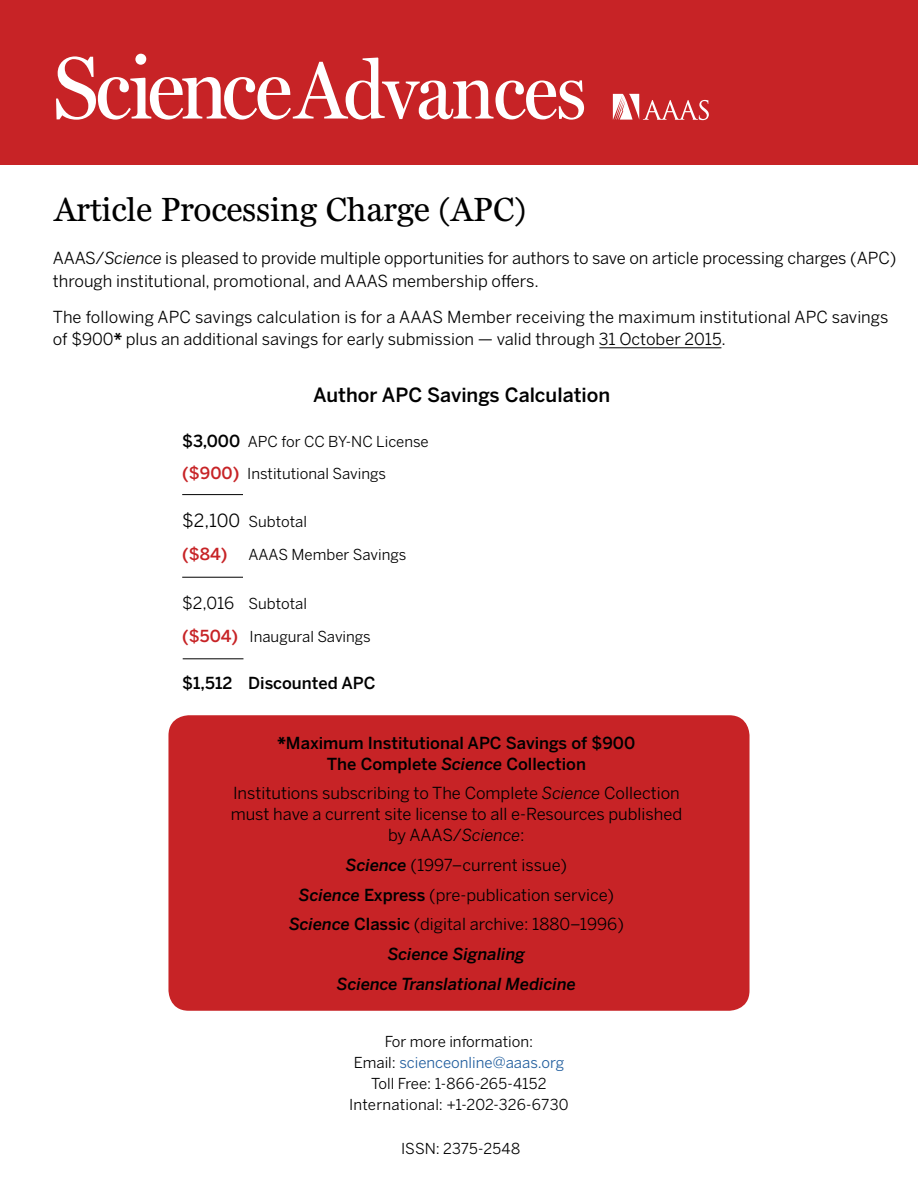
<style>
.page{position:relative;width:918px;height:1188px;background:#fff}
.page>*{position:absolute;margin:0;border:0;box-sizing:border-box;transform-origin:0 0}
.t1{font:34.5px "Miller Daily";letter-spacing:-.01em;color:#000}
.t2{font:500 19.5px "Benton Sans";color:#000}
.t3{font:16.5px/29.7px "Benton Sans";color:#000}
.t4{font:500 16.5px/21px "Benton Sans";color:#000;text-align:center}
.t5{font:15px/21px "Benton Sans";color:#000}
.s1{font-style:italic}
.s2{font-weight:700}
.s3{font-weight:500;font-size:16.5px}
.s4{font-weight:500;font-size:16.5px;color:#c72326}
.s5{font-size:18px}
.s6{font-size:16.5px}
.s7{font-weight:900}
.s8{font-weight:500;font-style:italic}
.s9{font-weight:500}
.s10{color:#215e9e}
</style>
<div class="page">
<div style="left:168px;top:715px;width:582px;height:296px;background:#c72326;border-radius:20px"></div>
<hr style="left:182px;top:494px;width:61px;height:1px;background:#000">
<hr style="left:182px;top:577px;width:61px;height:1px;background:#000">
<hr style="left:183px;top:658px;width:60px;height:1px;background:#000">
<div style="left:0;top:0;width:918px;height:164px;background:#c72326"></div>
<svg style="left:613px;top:94px;width:96px;height:26px"></svg>
<svg style="left:56px;top:54px;width:528px;height:66px"></svg>
<hr style="left:599px;top:348px;width:122px;height:1px;background:#000">
<h1 class="t1" style="left:54px;top:190px;width:474px">Article Processing Charge (APC)</h1>
<p class="t3" style="left:53px;top:247px;width:845px;line-height:22.5px">AAAS/<span class="s1">Science</span> is pleased to provide multiple opportunities for authors to save on article processing charges (APC) through institutional, promotional, and AAAS membership offers.</p>
<p class="t3" style="left:53px;top:305px;width:837px;line-height:22.5px">The following APC savings calculation is for a AAAS Member receiving the maximum institutional APC savings of $900<span class="s2">*</span> plus an additional savings for early submission — valid through 31 October 2015.</p>
<p class="t2" style="left:313px;top:383px;width:299px">Author APC Savings Calculation</p>
<p class="t5" style="left:182px;top:426px;width:248px;line-height:31.5px"><span class="s3">$3,000</span> APC for CC BY-NC License <span class="s4">($900)</span> Institutional Savings</p>
<p class="t5" style="left:182px;top:511px;width:126px"><span class="s5">$2,100</span> Subtotal</p>
<p class="t5" style="left:182px;top:544px;width:226px"><span class="s4">($84)</span> AAAS Member Savings</p>
<p class="t5" style="left:182px;top:593px;width:126px"><span class="s6">$2,016</span> Subtotal</p>
<p class="t5" style="left:182px;top:626px;width:190px"><span class="s4">($504)</span> Inaugural Savings</p>
<p class="t4" style="left:182px;top:673px;width:195px">$1,512 Discounted APC</p>
<p class="t4" style="left:278px;top:732px;width:359px"><span class="s7">*</span>Maximum Institutional APC Savings of $900<br>The Complete <span class="s1">Science</span> Collection</p>
<p class="t3" style="left:231px;top:783px;width:453px;line-height:21px;text-align:center">Institutions subscribing to The Complete <span class="s1">Science</span> Collection must have a current site license to all e-Resources published by AAAS/<span class="s1">Science</span>:</p>
<p class="t3" style="left:289px;top:850px;width:336px;text-align:center"><span class="s8">Science</span> (1997–current issue)<br><span class="s8">Science</span> <span class="s9">Express</span> (pre-publication service)<br><span class="s8">Science</span> <span class="s9">Classic</span> (digital archive: 1880–1996)<br><span class="s8">Science Signaling<br>Science Translational Medicine</span></p>
<p class="t5" style="left:349px;top:1031px;width:221px;text-align:center">For more information:<br>Email: <span class="s10">scienceonline@aaas.org<br></span>Toll Free: 1-866-265-4152<br>International: +1-202-326-6730</p>
<p class="t5" style="left:401px;top:1138px;width:121px">ISSN: 2375-2548</p>
</div>
